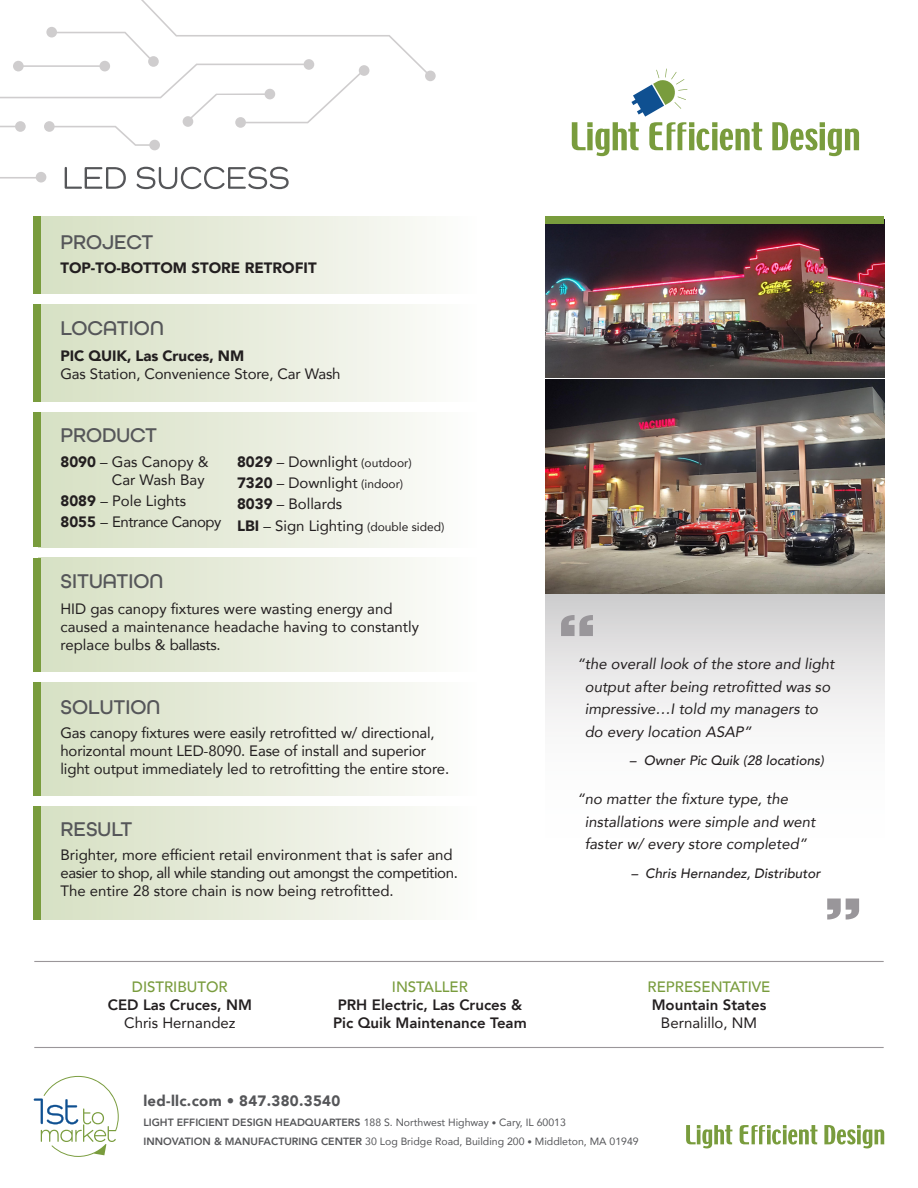
<style>
.page{position:relative;width:918px;height:1188px;background:#fff}
.page>*{position:absolute;margin:0;border:0;box-sizing:border-box;transform-origin:0 0}
.t1{font:500 21px "All Round Gothic";color:#555659}
.t2{font:15px/18px "Avenir";letter-spacing:-.01em;color:#231f20}
.t3{font:italic 15px/22.5px "Avenir";color:#231f20}
.t4{font:800 15px/18px "Avenir";color:#231f20;text-align:center}
.t5{font:900 15px "Avenir";color:#231f20}
.t6{font:500 15px "Avenir";color:#799c3d}
.t7{font:15px/21.3px "Avenir";letter-spacing:-.03em;color:#231f20}
.t8{font:900 15px "Avenir";letter-spacing:.02em;color:#555659}
.t9{font:italic 500 13.5px "Avenir";color:#231f20}
.t10{font:10.5px/19.5px "Avenir";color:#555659}
.s1{font-weight:900}
.s2{font-size:12px}
.s3{font-weight:800}
.s4{font-size:9px}
</style>
<div class="page">
<svg style="left:34px;top:1076px;width:85px;height:81px"></svg>
<hr style="left:34px;top:1047px;width:850px;height:1px;background:#9a9699">
<hr style="left:34px;top:961px;width:850px;height:1px;background:#9a9699">
<svg style="left:65px;top:183px;width:60px;height:6px"></svg>
<svg style="left:137px;top:183px;width:152px;height:6px"></svg>
<svg style="left:0;top:0;width:436px;height:183px"></svg>
<div style="left:545px;top:594px;width:339px;height:326px;background:linear-gradient(to bottom,#dcdbdc,#fff)"></div>
<svg style="left:827px;top:899px;width:32px;height:21px"></svg>
<svg style="left:561px;top:615px;width:32px;height:21px"></svg>
<div style="left:39px;top:412px;width:437px;height:135px;background:linear-gradient(to right,#d6dfc2,#fcfcfb)"></div>
<div style="left:34px;top:412px;width:7px;height:135px;background:#799c3d"></div>
<svg style="left:686px;top:1125px;width:46px;height:23px"></svg>
<svg style="left:824px;top:1125px;width:60px;height:23px"></svg>
<svg style="left:740px;top:1125px;width:78px;height:20px"></svg>
<svg style="left:772px;top:122px;width:87px;height:34px"></svg>
<svg style="left:572px;top:69px;width:190px;height:87px"></svg>
<img style="left:545px;top:223px;width:339px;height:155px">
<div style="left:545px;top:216px;width:339px;height:7px;background:#799c3d"></div>
<div style="left:39px;top:216px;width:437px;height:78px;background:linear-gradient(to right,#d6dfc2,#fcfcfb)"></div>
<div style="left:34px;top:216px;width:7px;height:78px;background:#799c3d"></div>
<div style="left:39px;top:304px;width:437px;height:98px;background:linear-gradient(to right,#d6dfc2,#fcfcfb)"></div>
<div style="left:34px;top:304px;width:7px;height:98px;background:#799c3d"></div>
<div style="left:39px;top:806px;width:437px;height:114px;background:linear-gradient(to right,#d6dfc2,#fcfcfb)"></div>
<div style="left:34px;top:806px;width:7px;height:114px;background:#799c3d"></div>
<div style="left:39px;top:682px;width:437px;height:113px;background:linear-gradient(to right,#d6dfc2,#fcfcfb)"></div>
<div style="left:34px;top:682px;width:7px;height:113px;background:#799c3d"></div>
<div style="left:39px;top:558px;width:437px;height:113px;background:linear-gradient(to right,#d6dfc2,#fcfcfb)"></div>
<div style="left:34px;top:558px;width:7px;height:113px;background:#799c3d"></div>
<img style="left:545px;top:380px;width:339px;height:214px">
<h1 class="t1" style="left:60px;top:229px;width:95px">PROJECT</h1>
<p class="t5" style="left:60px;top:255px;width:258px">TOP-TO-BOTTOM STORE RETROFIT</p>
<h1 class="t1" style="left:60px;top:316px;width:105px">LOCATION</h1>
<p class="t5" style="left:60px;top:343px;width:185px">PIC QUIK, Las Cruces, NM</p>
<p class="t2" style="left:60px;top:365px;width:282px">Gas Station, Convenience Store, Car Wash</p>
<h1 class="t1" style="left:60px;top:423px;width:98px">PRODUCT</h1>
<p class="t2" style="left:60px;top:452px;width:150px;text-align:right"><span class="s1">8090</span> – Gas Canopy &amp;<br>Car Wash Bay</p>
<p class="t7" style="left:60px;top:490px;width:162px"><span class="s1">8089</span> – Pole Lights<br><span class="s1">8055</span> – Entrance Canopy</p>
<p class="t2" style="left:237px;top:451px;width:209px;line-height:21.3px"><span class="s1">8029</span> – Downlight <span class="s2">(outdoor)<br></span><span class="s1">7320</span> – Downlight <span class="s2">(indoor)<br></span><span class="s1">8039</span> – Bollards<br><span class="s1">LBI</span> – Sign Lighting <span class="s2">(double sided)</span></p>
<h1 class="t1" style="left:60px;top:568px;width:104px">SITUATION</h1>
<p class="t2" style="left:60px;top:599px;width:360px">HID gas canopy fixtures were wasting energy and caused a maintenance headache having to constantly replace bulbs &amp; ballasts.</p>
<h1 class="t1" style="left:60px;top:695px;width:101px">SOLUTION</h1>
<p class="t2" style="left:60px;top:724px;width:390px">Gas canopy fixtures were easily retrofitted w/ directional, horizontal mount LED-8090. Ease of install and superior light output immediately led to retrofitting the entire store.</p>
<h1 class="t1" style="left:60px;top:816px;width:74px">RESULT</h1>
<p class="t2" style="left:60px;top:846px;width:399px">Brighter, more efficient retail environment that is safer and easier to shop, all while standing out amongst the competition.<br>The entire 28 store chain is now being retrofitted.</p>
<p class="t6" style="left:132px;top:974px;width:97px">DISTRIBUTOR</p>
<p class="t4" style="left:108px;top:996px;width:146px">CED Las Cruces, NM</p>
<p class="t2" style="left:124px;top:1014px;width:113px">Chris Hernandez</p>
<p class="t6" style="left:392px;top:974px;width:78px">INSTALLER</p>
<p class="t4" style="left:333px;top:996px;width:195px">PRH Electric, Las Cruces &amp;<br>Pic Quik Maintenance Team</p>
<p class="t3" style="left:585px;top:653px;width:251px;text-indent:-8px">“the overall look of the store and light output after being retrofitted was so impressive…I told my managers to do every location ASAP”</p>
<p class="t9" style="left:630px;top:753px;width:196px">– Owner Pic Quik (28 locations)</p>
<p class="t3" style="left:585px;top:788px;width:232px;text-indent:-8px">“no matter the fixture type, the installations were simple and went faster w/ every store completed”</p>
<p class="t9" style="left:631px;top:865px;width:191px">– Chris Hernandez, Distributor</p>
<p class="t6" style="left:648px;top:974px;width:124px">REPRESENTATIVE</p>
<p class="t4" style="left:652px;top:996px;width:116px">Mountain States</p>
<p class="t2" style="left:661px;top:1014px;width:98px">Bernalillo, NM</p>
<p class="t8" style="left:143px;top:1088px;width:198px">led-llc.com • 847.380.3540</p>
<p class="t10" style="left:143px;top:1112px;width:497px"><span class="s3">LIGHT EFFICIENT DESIGN HEADQUARTERS</span> 188 S. Northwest Highway <span class="s4">•</span> Cary, IL 60013<br><span class="s3">INNOVATION &amp; MANUFACTURING CENTER</span> 30 Log Bridge Road, Building 200 <span class="s4">•</span> Middleton, MA 01949</p>
</div>
